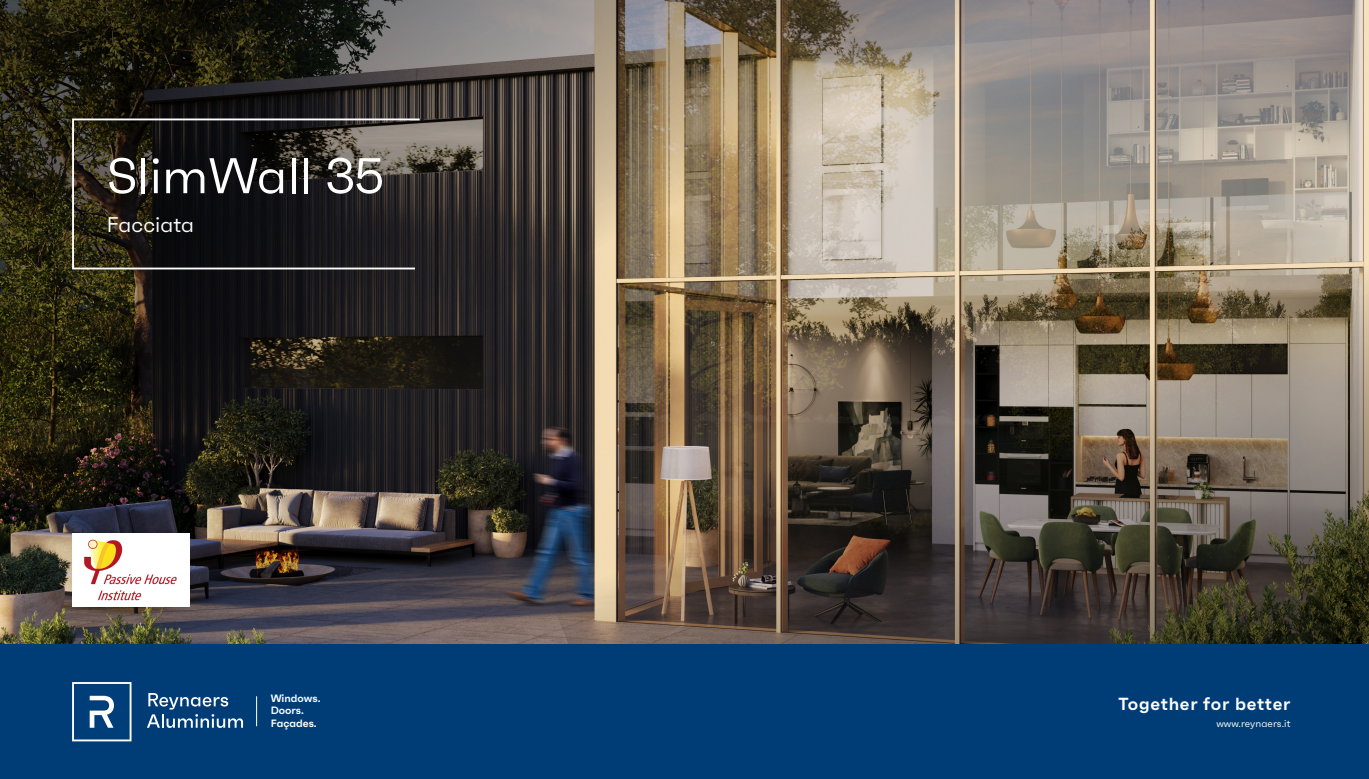
<style>
.page{position:relative;width:1369px;height:779px;background:#fff}
.page>*{position:absolute;margin:0;border:0;box-sizing:border-box;transform-origin:0 0}
.t1{font:50px "Faktum";color:#fff}
.t2{font:21.25px "Faktum";color:#fff}
.architect{font:600 17.5px "Faktum";letter-spacing:.04em;color:#fff}
.architect-2{font:600 10.62px "Faktum";color:#fff}
.architect-3{font:10px "Faktum";letter-spacing:.01em;color:#fff}
</style>
<div class="page">
<img style="left:1189px;top:0;width:180px;height:191px">
<img style="left:0;top:0;width:1189px;height:644px">
<img style="left:549px;top:191px;width:820px;height:588px">
<svg style="left:71px;top:118px;width:350px;height:152px;background:#282523"></svg>
<div style="left:0;top:644px;width:1369px;height:134px;background:#003c76"></div>
<svg style="left:147px;top:693px;width:96px;height:35px"></svg>
<svg style="left:72px;top:682px;width:59px;height:59px"></svg>
<hr style="left:256px;top:696px;width:1px;height:30px;background:#fff">
<div style="left:72px;top:533px;width:117px;height:74px;background:#fff"></div>
<img style="left:84px;top:539px;width:93px;height:62px">
<p class="t1" style="left:107px;top:146px;width:278px">SlimWall 35</p>
<p class="t2" style="left:107px;top:212px;width:89px">Facciata</p>
<p class="architect-2" style="left:271px;top:691px;width:51px">Windows.</p>
<p class="architect-2" style="left:271px;top:703px;width:35px">Doors.</p>
<p class="architect-2" style="left:271px;top:716px;width:48px">Façades.</p>
<p class="architect" style="left:1118px;top:692px;width:174px">Together for better</p>
<p class="architect-3" style="left:1216px;top:717px;width:76px">www.reynaers.it</p>
</div>
